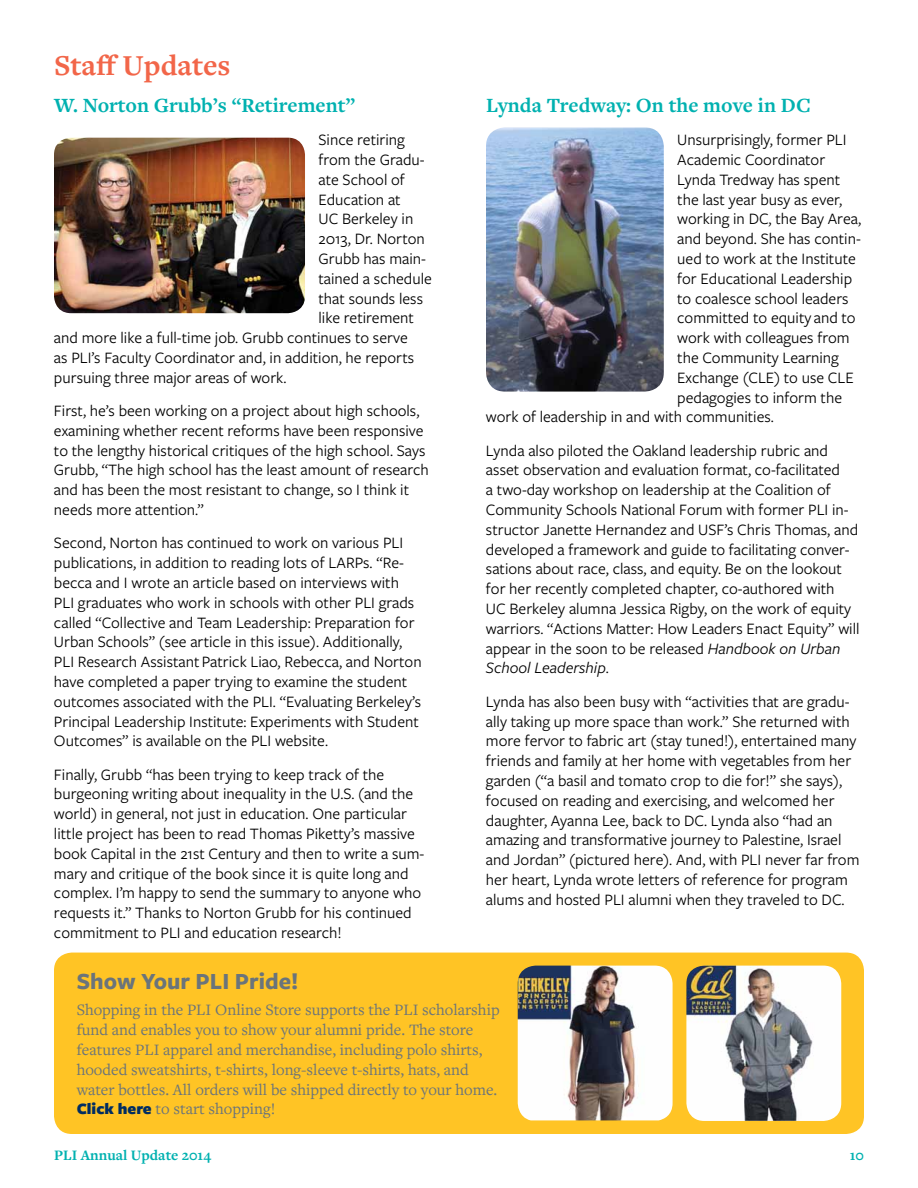
<style>
.page{position:relative;width:918px;height:1188px;background:#fff}
.page>*{position:absolute;margin:0;border:0;box-sizing:border-box;transform-origin:0 0}
.t1{font:700 30px "Freight Text Pro";color:#f26649}
.t2{font:700 24px "Freight Sans Pro";color:#6a747b}
.t3{font:700 21px "Freight Text Pro";color:#00b1b0}
.t4{font:16.5px/19.8px "Freight Sans Pro";color:#000}
.t5{font:16.5px/19.8px "Freight Text Pro";color:#6a747b}
.t6{font:700 15px "Freight Text Pro";color:#00b1b0}
.s1{font-family:"Freight Sans Pro";font-weight:900;color:#002d62}
.s2{font-style:italic}
</style>
<div class="page">
<img style="left:486px;top:127px;width:178px;height:265px">
<img style="left:54px;top:138px;width:251px;height:175px">
<div style="left:54px;top:953px;width:810px;height:181px;background:#ffc425;border-radius:18px"></div>
<img style="left:686px;top:966px;width:155px;height:155px">
<img style="left:518px;top:966px;width:155px;height:154px">
<h1 class="t1" style="left:54px;top:45px;width:178px">Staff Updates</h1>
<p class="t3" style="left:54px;top:91px;width:303px">W. Norton Grubb’s “Retirement”</p>
<p class="t4" style="left:319px;top:129px;width:88px">Since retiring</p>
<p class="t4" style="left:319px;top:149px;width:108px">from the Gradu-</p>
<p class="t4" style="left:319px;top:169px;width:88px">ate School of</p>
<p class="t4" style="left:319px;top:189px;width:84px">Education at</p>
<p class="t4" style="left:319px;top:208px;width:96px">UC Berkeley in</p>
<p class="t4" style="left:319px;top:228px;width:108px">2013, Dr. Norton</p>
<p class="t4" style="left:319px;top:248px;width:109px">Grubb has main-</p>
<p class="t4" style="left:319px;top:268px;width:115px">tained a schedule</p>
<p class="t4" style="left:319px;top:288px;width:106px">that sounds less</p>
<p class="t4" style="left:319px;top:307px;width:97px">like retirement</p>
<p class="t4" style="left:54px;top:327px;width:355px">and more like a full-time job. Grubb continues to serve</p>
<p class="t4" style="left:54px;top:347px;width:362px">as PLI’s Faculty Coordinator and, in addition, he reports</p>
<p class="t4" style="left:54px;top:367px;width:234px">pursuing three major areas of work.</p>
<p class="t4" style="left:54px;top:400px;width:376px">First, he’s been working on a project about high schools, examining whether recent reforms have been responsive to the lengthy historical critiques of the high school. Says Grubb, “The high school has the least amount of research and has been the most resistant to change, so I think it needs more attention.”</p>
<p class="t4" style="left:54px;top:532px;width:369px">Second, Norton has continued to work on various PLI publications, in addition to reading lots of LARPs. “Re&shy;becca and I wrote an article based on interviews with PLI graduates who work in schools with other PLI grads called “Collective and Team Leadership: Preparation for Urban Schools” (see article in this issue). Additionally, PLI Research Assistant Patrick Liao, Rebecca, and Norton have completed a paper trying to examine the student outcomes associated with the PLI. “Evaluating Berkeley’s Principal Leadership Institute: Experiments with Student Outcomes” is available on the PLI website.</p>
<p class="t4" style="left:54px;top:764px;width:372px">Finally, Grubb “has been trying to keep track of the burgeoning writing about inequality in the U.S. (and the world) in general, not just in education. One particular little project has been to read Thomas Piketty’s massive book Capital in the 21st Century and then to write a sum&shy;mary and critique of the book since it is quite long and complex. I’m happy to send the summary to anyone who requests it.” Thanks to Norton Grubb for his continued commitment to PLI and education research!</p>
<h2 class="t2" style="left:77px;top:965px;width:223px">Show Your PLI Pride!</h2>
<p class="t5" style="left:77px;top:1000px;width:424px">Shopping in the PLI Online Store supports the PLI scholarship fund and enables you to show your alumni pride. The store features PLI apparel and merchandise, including polo shirts, hooded sweatshirts, t-shirts, long-sleeve t-shirts, hats, and water bottles. All orders will be shipped directly to your home.<br><span class="s1">Click here</span> to start shopping!</p>
<p class="t3" style="left:486px;top:91px;width:326px">Lynda Tredway: On the move in DC</p>
<p class="t4" style="left:677px;top:129px;width:171px">Unsurprisingly, former PLI</p>
<p class="t4" style="left:677px;top:149px;width:149px">Academic Coordinator</p>
<p class="t4" style="left:677px;top:169px;width:164px">Lynda Tredway has spent</p>
<p class="t4" style="left:677px;top:189px;width:166px">the last year busy as ever,</p>
<p class="t4" style="left:677px;top:208px;width:185px">working in DC, the Bay Area,</p>
<p class="t4" style="left:677px;top:228px;width:185px">and beyond. She has contin-</p>
<p class="t4" style="left:677px;top:248px;width:180px">ued to work at the Institute</p>
<p class="t4" style="left:677px;top:268px;width:176px">for Educational Leadership</p>
<p class="t4" style="left:677px;top:288px;width:173px">to coalesce school leaders</p>
<p class="t4" style="left:677px;top:307px;width:180px">committed to equity and to</p>
<p class="t4" style="left:677px;top:327px;width:174px">work with colleagues from</p>
<p class="t4" style="left:677px;top:347px;width:163px">the Community Learning</p>
<p class="t4" style="left:677px;top:367px;width:178px">Exchange (CLE) to use CLE</p>
<p class="t4" style="left:677px;top:387px;width:166px">pedagogies to inform the</p>
<p class="t4" style="left:486px;top:406px;width:289px">work of leadership in and with communities.</p>
<p class="t4" style="left:486px;top:440px;width:375px">Lynda also piloted the Oakland leadership rubric and asset observation and evaluation format, co-facilitated<br>a two-day workshop on leadership at the Coalition of Community Schools National Forum with former PLI in&shy;structor Janette Hernandez and USF’s Chris Thomas, and developed a framework and guide to facilitating conver&shy;sations about race, class, and equity. Be on the lookout for her recently completed chapter, co-authored with<br>UC Berkeley alumna Jessica Rigby, on the work of equity warriors. “Actions Matter: How Leaders Enact Equity” will appear in the soon to be released <span class="s2">Handbook on Urban School Leadership</span>.</p>
<p class="t4" style="left:486px;top:691px;width:375px">Lynda has also been busy with “activities that are gradu&shy;ally taking up more space than work.” She returned with more fervor to fabric art (stay tuned!), entertained many friends and family at her home with vegetables from her garden (“a basil and tomato crop to die for!” she says), focused on reading and exercising, and welcomed her daughter, Ayanna Lee, back to DC. Lynda also “had an amazing and transformative journey to Palestine, Israel and Jordan” (pictured here). And, with PLI never far from her heart, Lynda wrote letters of reference for program alums and hosted PLI alumni when they traveled to DC.</p>
<p class="t6" style="left:54px;top:1145px;width:159px">PLI Annual Update 2014</p>
<p class="t6" style="left:850px;top:1145px;width:16px">10</p>
</div>
